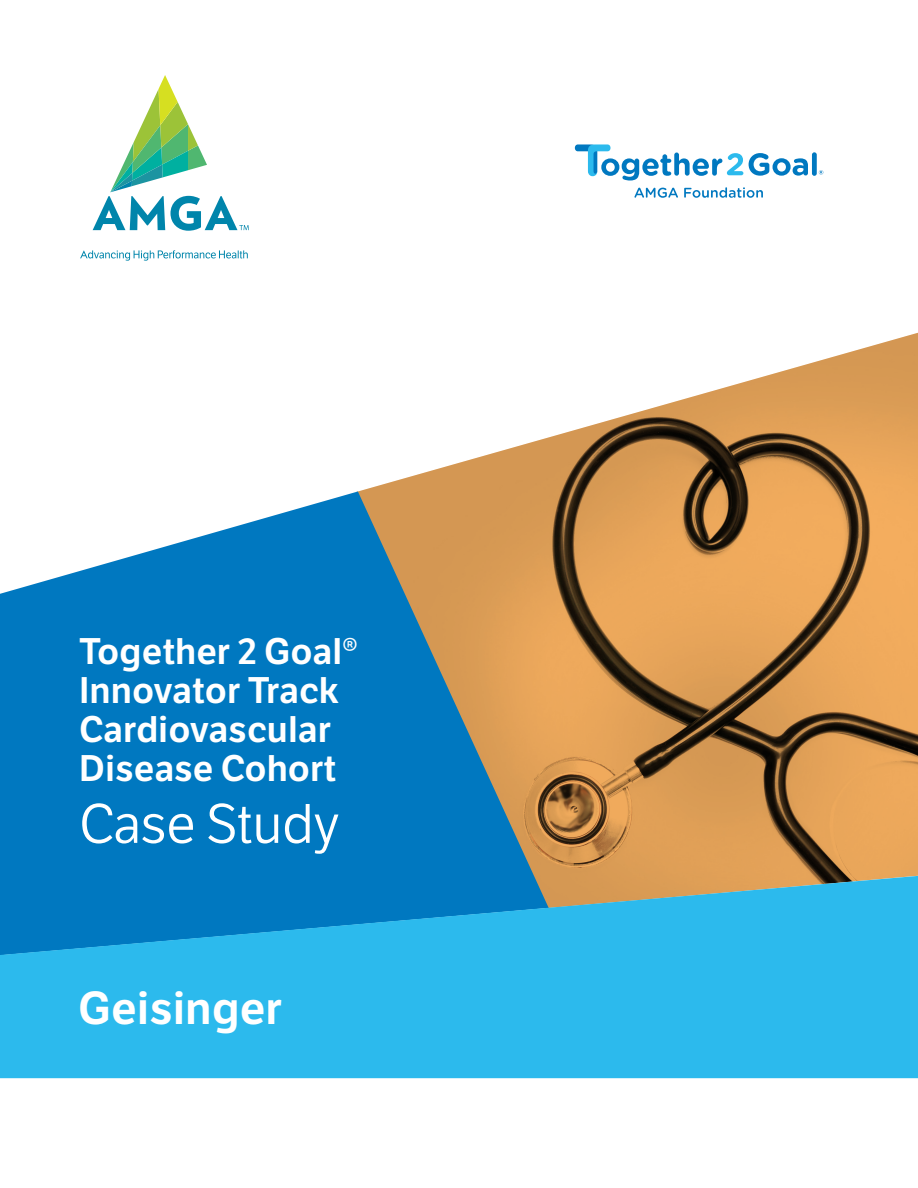
<style>
.page{position:relative;width:918px;height:1188px;background:#fff}
.page>*{position:absolute;margin:0;border:0;box-sizing:border-box;transform-origin:0 0}
.Headers_-_16_bold{font:54px "LFT Etica";color:#fff}
.t1{font:600 45px "LFT Etica";color:#fff}
.Headers_-_16_bold-2{font:600 36px/39px "LFT Etica";color:#fff}
</style>
<div class="page">
<svg style="left:80px;top:75px;width:169px;height:186px"></svg>
<svg style="left:749px;top:153px;width:59px;height:23px"></svg>
<div style="left:812px;top:152px;width:5px;height:24px;background:#0078c0;border-radius:2px"></div>
<svg style="left:574px;top:144px;width:169px;height:37px"></svg>
<svg style="left:819px;top:170px;width:4px;height:5px"></svg>
<svg style="left:634px;top:188px;width:44px;height:10px"></svg>
<svg style="left:684px;top:187px;width:79px;height:11px"></svg>
<img style="left:360px;top:332px;width:558px;height:544px">
<svg style="left:0;top:491px;width:549px;height:385px;fill:#0078c0"></svg>
<svg style="left:0;top:876px;width:918px;height:202px;fill:#2cbaed"></svg>
<p class="Headers_-_16_bold-2" style="left:79px;top:633px;width:280px">Together 2 Goal®<br>Innovator Track<br>Cardiovascular<br>Disease Cohort</p>
<p class="Headers_-_16_bold" style="left:79px;top:793px;width:262px">Case Study</p>
<p class="t1" style="left:78px;top:981px;width:206px">Geisinger</p>
</div>
